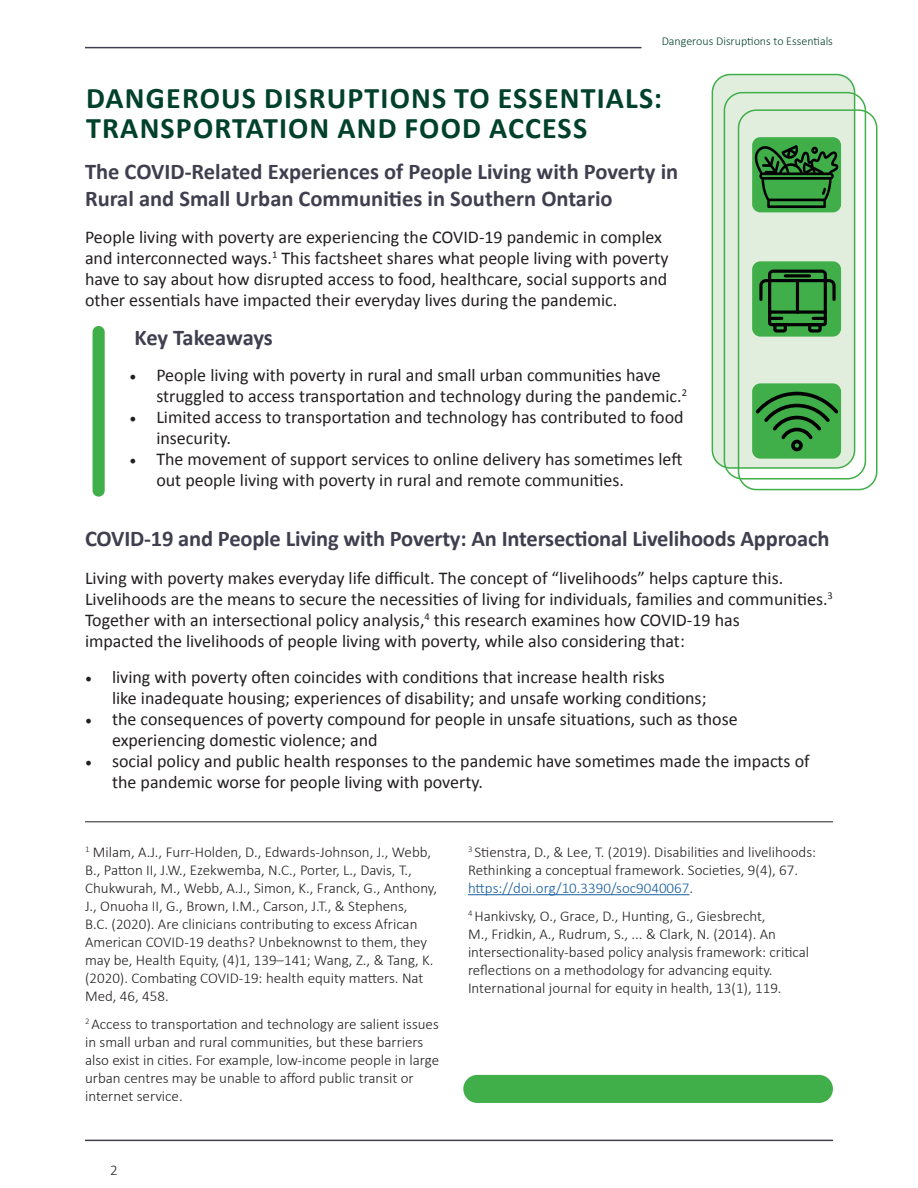
<style>
.page{position:relative;width:918px;height:1188px;background:#fff}
.page>*{position:absolute;margin:0;border:0;box-sizing:border-box;transform-origin:0 0}
.t1{font:700 30px/30px "Calibri";letter-spacing:.04em;color:#00412c}
.t2{font:700 22.5px/27px "Calibri";letter-spacing:-.005em;color:#3f3f50}
.t3{font:18px/21px "Calibri";color:#231f20}
.t4{font:300 15px/18px "Calibri";color:#231f20}
.t5{font:300 12px "Calibri";color:#00412c}
.s1{font-family:"Minion Pro"}
.s2{color:#175d9e}
</style>
<div class="page">
<hr style="left:85px;top:1140px;width:748px;height:1px;background:#3f3f50">
<hr style="left:85px;top:47px;width:557px;height:1px;background:#3f3f50">
<hr style="left:85px;top:822px;width:748px;height:1px;background:#231f20">
<hr style="left:468px;top:894px;width:221px;height:1px;background:#175d9e">
<div style="left:93px;top:326px;width:12px;height:171px;background:#40ae49;border-radius:6px"></div>
<div style="left:712px;top:75px;width:143px;height:393px;background:#e1eedd;border-radius:18px"></div>
<div style="left:712px;top:74px;width:143px;height:395px;border:2px solid #40ae49;border-radius:18px"></div>
<div style="left:463px;top:1075px;width:370px;height:28px;background:#40ae49;border-radius:14px"></div>
<div style="left:724px;top:92px;width:142px;height:388px;border:2px solid #40ae49;border-radius:18px"></div>
<div style="left:738px;top:109px;width:140px;height:381px;border:2px solid #40ae49;border-radius:18px"></div>
<div style="left:752px;top:137px;width:89px;height:75px;background:#40ae49;border-radius:8px"></div>
<svg style="left:752px;top:145px;width:87px;height:63px"></svg>
<div style="left:752px;top:383px;width:89px;height:76px;background:#40ae49;border-radius:8px"></div>
<svg style="left:752px;top:390px;width:89px;height:63px"></svg>
<div style="left:752px;top:261px;width:89px;height:76px;background:#40ae49;border-radius:8px"></div>
<svg style="left:759px;top:269px;width:77px;height:64px"></svg>
<p class="t5" style="left:662px;top:33px;width:173px">Dangerous Disruptions to Essentials</p>
<h1 class="t1" style="left:86px;top:82px;width:577px">DANGEROUS DISRUPTIONS TO ESSENTIALS:<br>TRANSPORTATION AND FOOD ACCESS</h1>
<p class="t2" style="left:85px;top:158px;width:595px">The COVID-Related Experiences of People Living with Poverty in<br>Rural and Small Urban Communities in Southern Ontario</p>
<p class="t3" style="left:85px;top:226px;width:585px">People living with poverty are experiencing the COVID-19 pandemic in complex and interconnected ways.<sup>1</sup> This factsheet shares what people living with poverty have to say about how disrupted access to food, healthcare, social supports and other essentials have impacted their everyday lives during the pandemic.</p>
<p class="t2" style="left:134px;top:323px;width:140px">Key Takeaways</p>
<p class="t3" style="left:156px;top:364px;width:532px;text-indent:-27px"><span class="s1">•</span> People living with poverty in rural and small urban communities have struggled to access transportation and technology during the pandemic.<sup>2</sup></p>
<p class="t3" style="left:156px;top:406px;width:529px;text-indent:-27px"><span class="s1">•</span> Limited access to transportation and technology has contributed to food insecurity.</p>
<p class="t3" style="left:156px;top:448px;width:528px;text-indent:-27px"><span class="s1">•</span> The movement of support services to online delivery has sometimes left out people living with poverty in rural and remote communities.</p>
<p class="t2" style="left:85px;top:525px;width:746px">COVID-19 and People Living with Poverty: An Intersectional Livelihoods Approach</p>
<p class="t3" style="left:85px;top:567px;width:749px">Living with poverty makes everyday life difficult. The concept of “livelihoods” helps capture this.<br>Livelihoods are the means to secure the necessities of living for individuals, families and communities.<sup>3<br></sup>Together with an intersectional policy analysis,<sup>4</sup> this research examines how COVID-19 has<br>impacted the livelihoods of people living with poverty, while also considering that:</p>
<p class="t3" style="left:112px;top:666px;width:596px;text-indent:-27px"><span class="s1">•</span> living with poverty often coincides with conditions that increase health risks<br>like inadequate housing; experiences of disability; and unsafe working conditions;</p>
<p class="t3" style="left:112px;top:708px;width:627px;text-indent:-27px"><span class="s1">•</span> the consequences of poverty compound for people in unsafe situations, such as those experiencing domestic violence; and</p>
<p class="t3" style="left:112px;top:750px;width:699px;text-indent:-27px"><span class="s1">•</span> social policy and public health responses to the pandemic have sometimes made the impacts of the pandemic worse for people living with poverty.</p>
<p class="t4" style="left:85px;top:843px;width:353px"><sup>1</sup> Milam, A.J., Furr-Holden, D., Edwards-Johnson, J., Webb, B., Patton II, J.W., Ezekwemba, N.C., Porter, L., Davis, T., Chukwurah, M., Webb, A.J., Simon, K., Franck, G., Anthony, J., Onuoha II, G., Brown, I.M., Carson, J.T., &amp; Stephens,<br>B.C. (2020). Are clinicians contributing to excess African American COVID-19 deaths? Unbeknownst to them, they may be, Health Equity, (4)1, 139–141; Wang, Z., &amp; Tang, K. (2020). Combating COVID-19: health equity matters. Nat Med, 46, 458.</p>
<p class="t4" style="left:85px;top:1015px;width:356px"><sup>2</sup> Access to transportation and technology are salient issues in small urban and rural communities, but these barriers also exist in cities. For example, low-income people in large urban centres may be unable to afford public transit or internet service.</p>
<p class="t4" style="left:110px;top:1161px;width:9px">2</p>
<p class="t4" style="left:468px;top:843px;width:350px"><sup>3</sup> Stienstra, D., &amp; Lee, T. (2019). Disabilities and livelihoods:<br>Rethinking a conceptual framework. Societies, 9(4), 67. <span class="s2">https://doi.org/10.3390/soc9040067</span>.</p>
<p class="t4" style="left:468px;top:907px;width:343px"><sup>4</sup> Hankivsky, O., Grace, D., Hunting, G., Giesbrecht,<br>M., Fridkin, A., Rudrum, S., ... &amp; Clark, N. (2014). An intersectionality-based policy analysis framework: critical reflections on a methodology for advancing equity.<br>International journal for equity in health, 13(1), 119.</p>
</div>
